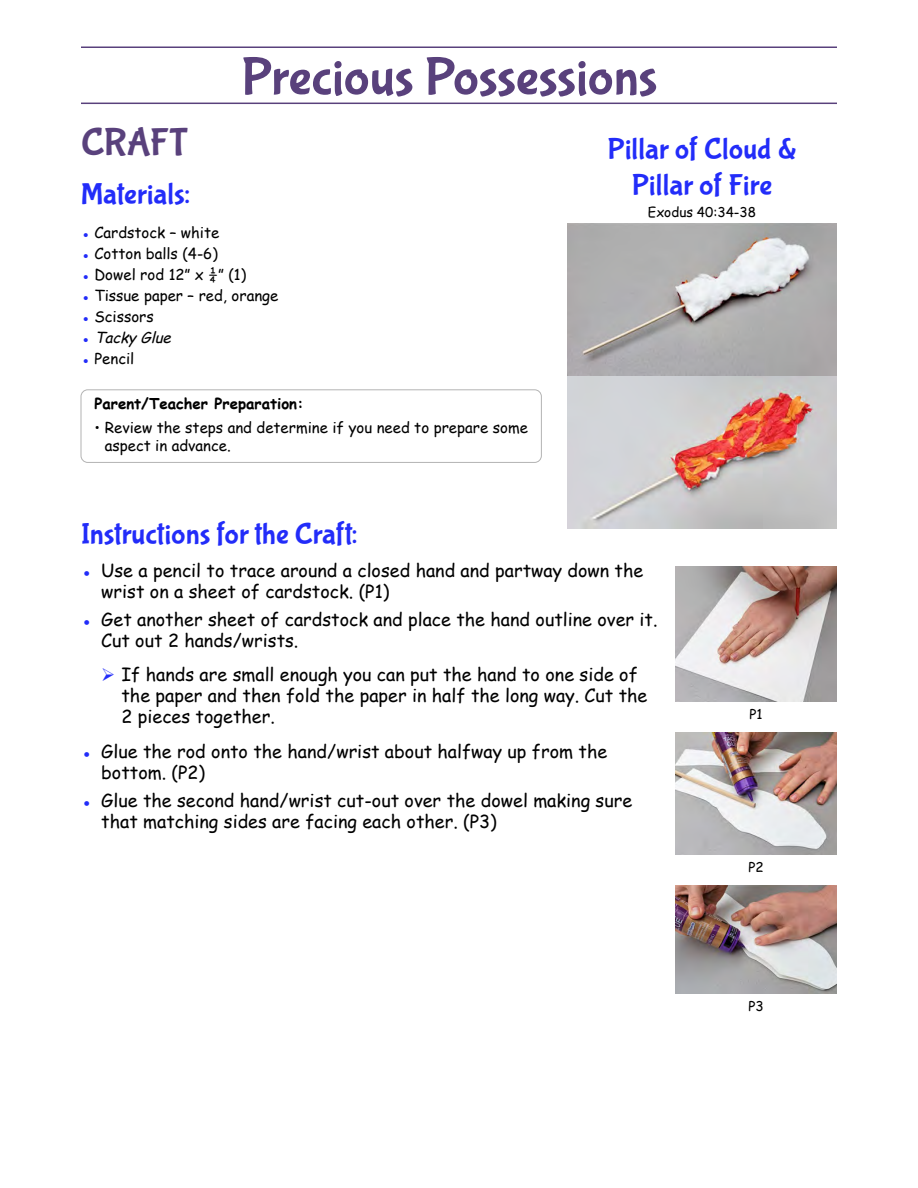
<style>
.page{position:relative;width:918px;height:1188px;background:#fff}
.page>*{position:absolute;margin:0;border:0;box-sizing:border-box;transform-origin:0 0}
.Section_Heading{font:54px "Bubblegum Sans";letter-spacing:-.005em;color:#59417c}
.Heading{font:39px "Bubblegum Sans";letter-spacing:-.01em;color:#59417c}
.Sub_Heading{font:30px "Bubblegum Sans";letter-spacing:.005em;color:#222cf9}
.Sub_Heading_Center_Cntd{font:30px/36px "Bubblegum Sans";color:#222cf9;text-align:center}
.t1{font:18px/21px "Comic Sans MS";color:#000}
.Body_Text_-_Instructions_Text_Width{font:15px/18px "Comic Sans MS";color:#000}
.Body_Text_-_Instructions_Text_Width-2{font:700 15px "Comic Sans MS";color:#000}
.t2{font:italic 15px "Comic Sans MS";color:#000}
.Body_Text_-_Caption{font:13.5px "Comic Sans MS";color:#000}
.s1{color:#222cf9}
.s2{font-style:normal;color:#222cf9}
</style>
<div class="page">
<hr style="left:81px;top:103px;width:756px;height:1px;background:#59417c">
<hr style="left:81px;top:46px;width:756px;height:2px;background:#59417c">
<div style="left:81px;top:389px;width:461px;height:74px;border:1px solid #b3b3b3;border-radius:7px"></div>
<img style="left:567px;top:224px;width:270px;height:304px">
<img style="left:675px;top:567px;width:162px;height:135px">
<img style="left:675px;top:733px;width:162px;height:121px">
<img style="left:675px;top:885px;width:162px;height:108px">
<p class="Section_Heading" style="left:241px;top:47px;width:418px">Precious Possessions</p>
<p class="Heading" style="left:81px;top:120px;width:108px">CRAFT</p>
<p class="Sub_Heading" style="left:81px;top:177px;width:111px">Materials:</p>
<p class="Body_Text_-_Instructions_Text_Width" style="left:81px;top:223px;width:140px"><span class="s1">●</span> Cardstock – white</p>
<p class="Body_Text_-_Instructions_Text_Width" style="left:81px;top:244px;width:138px"><span class="s1">●</span> Cotton balls (4-6)</p>
<p class="Body_Text_-_Instructions_Text_Width" style="left:81px;top:265px;width:167px"><span class="s1">●</span> Dowel rod 12” x ¼” (1)</p>
<p class="Body_Text_-_Instructions_Text_Width" style="left:81px;top:286px;width:199px"><span class="s1">●</span> Tissue paper – red, orange</p>
<p class="Body_Text_-_Instructions_Text_Width" style="left:81px;top:307px;width:74px"><span class="s1">●</span> Scissors</p>
<p class="t2" style="left:81px;top:326px;width:96px"><span class="s2">●</span> Tacky Glue</p>
<p class="Body_Text_-_Instructions_Text_Width" style="left:81px;top:349px;width:55px"><span class="s1">●</span> Pencil</p>
<p class="Body_Text_-_Instructions_Text_Width-2" style="left:94px;top:392px;width:211px">Parent/Teacher Preparation:</p>
<p class="Body_Text_-_Instructions_Text_Width" style="left:105px;top:418px;width:425px;text-indent:-10px">• Review the steps and determine if you need to prepare some aspect in advance.</p>
<p class="Sub_Heading_Center_Cntd" style="left:608px;top:132px;width:190px">Pillar of Cloud &amp;<br>Pillar of Fire</p>
<p class="Body_Text_-_Caption" style="left:648px;top:202px;width:110px">Exodus 40:34-38</p>
<p class="Sub_Heading" style="left:81px;top:517px;width:278px">Instructions for the Craft:</p>
<p class="t1" style="left:101px;top:560px;width:544px;text-indent:-20px"><span class="s1">●</span> Use a pencil to trace around a closed hand and partway down the wrist on a sheet of cardstock. (P1)</p>
<p class="t1" style="left:101px;top:608px;width:558px;text-indent:-20px"><span class="s1">●</span> Get another sheet of cardstock and place the hand outline over it.<br>Cut out 2 hands/wrists.</p>
<p class="t1" style="left:122px;top:664px;width:527px">If hands are small enough you can put the hand to one side of the paper and then fold the paper in half the long way. Cut the<br>2 pieces together.</p>
<p class="t1" style="left:101px;top:740px;width:508px;text-indent:-20px"><span class="s1">●</span> Glue the rod onto the hand/wrist about halfway up from the bottom. (P2)</p>
<p class="t1" style="left:101px;top:789px;width:533px;text-indent:-20px"><span class="s1">●</span> Glue the second hand/wrist cut-out over the dowel making sure that matching sides are facing each other. (P3)</p>
<p class="Body_Text_-_Caption" style="left:749px;top:704px;width:15px">P1</p>
<p class="Body_Text_-_Caption" style="left:748px;top:857px;width:17px">P2</p>
<p class="Body_Text_-_Caption" style="left:748px;top:996px;width:17px">P3</p>
</div>
